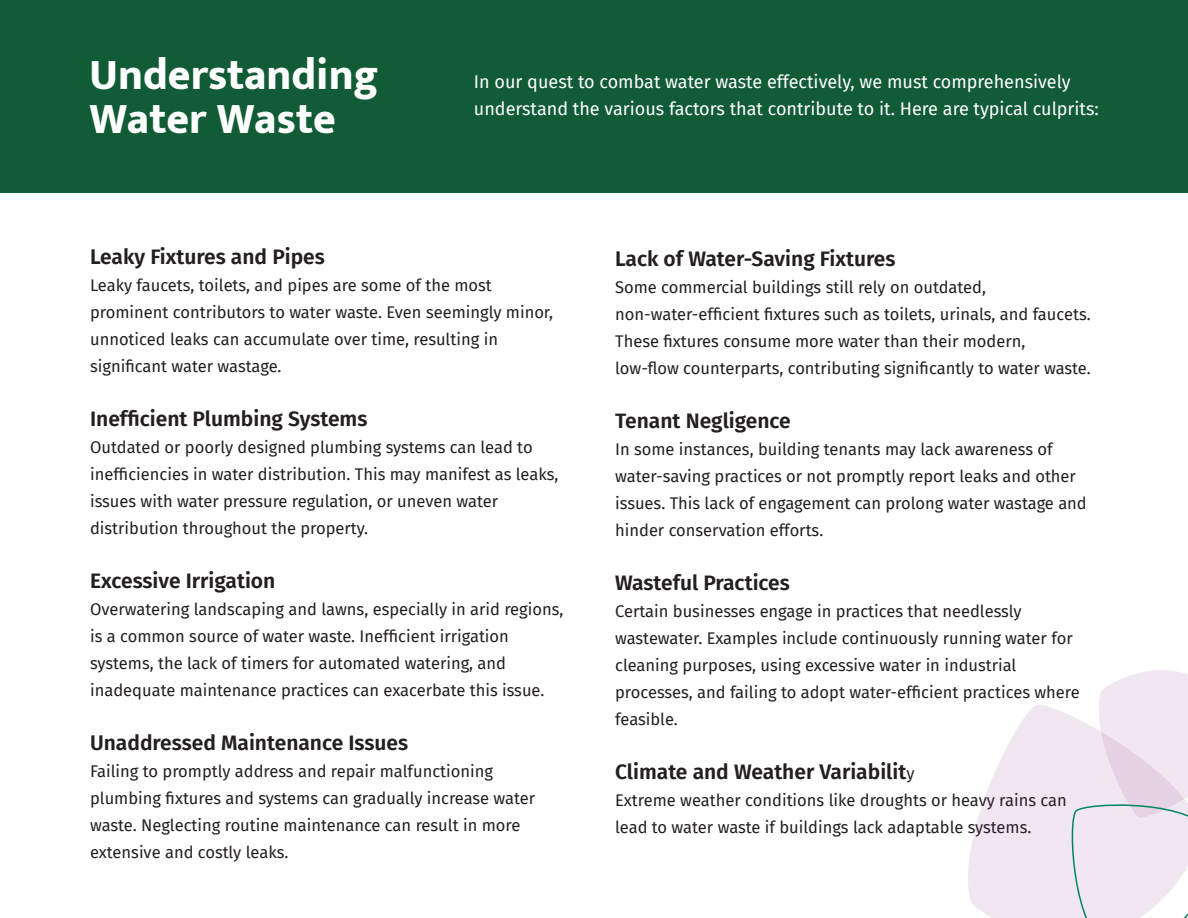
<style>
.page{position:relative;width:1188px;height:918px;background:#fff}
.page>*{position:absolute;margin:0;border:0;box-sizing:border-box;transform-origin:0 0}
.t1{font:800 43.5px/43.5px "Mukta";color:#fff}
.t2{font:600 21px "Fira Sans";color:#231f20}
.t3{font:18px/27px "Fira Sans";color:#fff}
.t4{font:16.5px/27px "Fira Sans";color:#231f20}
.s1{font-weight:400;font-size:16.5px}
</style>
<div class="page">
<div style="left:0;top:0;width:1188px;height:193px;background:#115b36"></div>
<svg style="left:968px;top:705px;width:100px;height:212px;fill:#f1e7f1"></svg>
<svg style="left:1068px;top:670px;width:120px;height:247px"></svg>
<h1 class="t1" style="left:89px;top:53px;width:291px">Understanding<br>Water Waste</h1>
<p class="t3" style="left:474px;top:68px;width:626px">In our quest to combat water waste effectively, we must comprehensively understand the various factors that contribute to it. Here are typical culprits:</p>
<p class="t2" style="left:90px;top:239px;width:236px">Leaky Fixtures and Pipes</p>
<p class="t4" style="left:90px;top:271px;width:464px">Leaky faucets, toilets, and pipes are some of the most prominent contributors to water waste. Even seemingly minor, unnoticed leaks can accumulate over time, resulting in significant water wastage.</p>
<p class="t2" style="left:90px;top:401px;width:279px">Inefficient Plumbing Systems</p>
<p class="t4" style="left:90px;top:433px;width:470px">Outdated or poorly designed plumbing systems can lead to inefficiencies in water distribution. This may manifest as leaks, issues with water pressure regulation, or uneven water distribution throughout the property.</p>
<p class="t2" style="left:90px;top:563px;width:187px">Excessive Irrigation</p>
<p class="t4" style="left:90px;top:595px;width:475px">Overwatering landscaping and lawns, especially in arid regions, is a common source of water waste. Inefficient irrigation systems, the lack of timers for automated watering, and inadequate maintenance practices can exacerbate this issue.</p>
<p class="t2" style="left:90px;top:725px;width:320px">Unaddressed Maintenance Issues</p>
<p class="t4" style="left:90px;top:757px;width:447px">Failing to promptly address and repair malfunctioning plumbing fixtures and systems can gradually increase water waste. Neglecting routine maintenance can result in more extensive and costly leaks.</p>
<p class="t2" style="left:615px;top:241px;width:282px">Lack of Water-Saving Fixtures</p>
<p class="t4" style="left:615px;top:273px;width:477px">Some commercial buildings still rely on outdated, non-water-efficient fixtures such as toilets, urinals, and faucets.<br>These fixtures consume more water than their modern, low-flow counterparts, contributing significantly to water waste.</p>
<p class="t2" style="left:615px;top:403px;width:177px">Tenant Negligence</p>
<p class="t4" style="left:615px;top:435px;width:473px">In some instances, building tenants may lack awareness of water-saving practices or not promptly report leaks and other issues. This lack of engagement can prolong water wastage and hinder conservation efforts.</p>
<p class="t2" style="left:615px;top:565px;width:176px">Wasteful Practices</p>
<p class="t4" style="left:615px;top:597px;width:466px">Certain businesses engage in practices that needlessly wastewater. Examples include continuously running water for cleaning purposes, using excessive water in industrial processes, and failing to adopt water-efficient practices where feasible.</p>
<p class="t2" style="left:615px;top:754px;width:301px">Climate and Weather Variabilit<span class="s1">y</span></p>
<p class="t4" style="left:615px;top:786px;width:453px">Extreme weather conditions like droughts or heavy rains can lead to water waste if buildings lack adaptable systems.</p>
</div>
